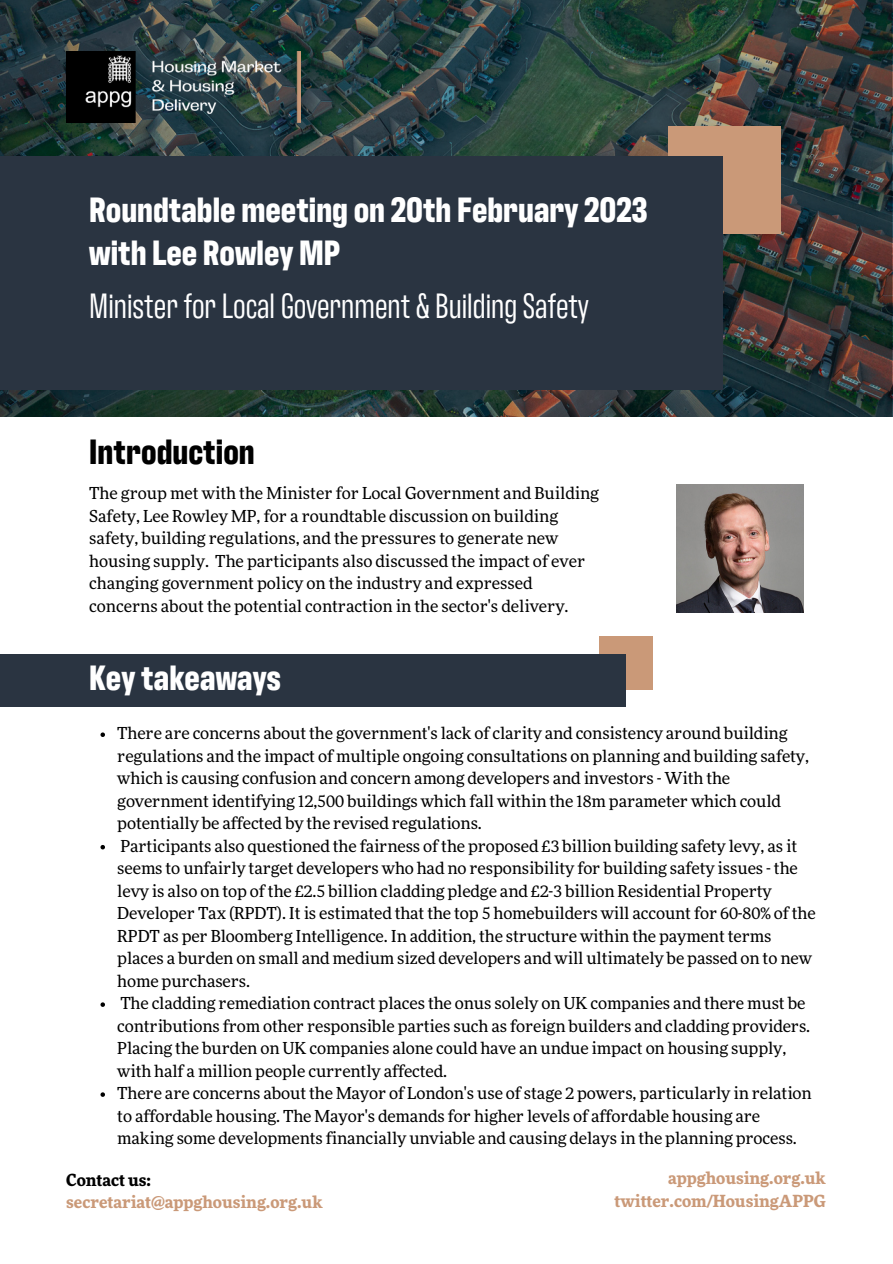
<style>
.page{position:relative;width:893px;height:1264px;background:#fff}
.page>*{position:absolute;margin:0;border:0;box-sizing:border-box;transform-origin:0 0}
.t1{font:700 36px/42.8px "Antarctican Headline";color:#fff}
.t2{font:36px "Antarctican Headline";color:#fff}
.t3{font:700 36px "Antarctican Headline";color:#000}
.t4{font:16.5px/22.5px "More Pro";letter-spacing:-.005em;color:#000}
.t5{font:700 16.5px/22.5px "More Pro";color:#ca9978;text-align:right}
.t6{font:700 16.5px "More Pro";color:#000}
</style>
<div class="page">
<img style="left:0;top:0;width:891px;height:416px">
<img style="left:676px;top:485px;width:127px;height:127px">
<div style="left:668px;top:126px;width:112px;height:107px;background:#ca9978"></div>
<div style="left:0;top:157px;width:722px;height:232px;background:#2a3441"></div>
<div style="left:599px;top:635px;width:53px;height:54px;background:#ca9978"></div>
<div style="left:0;top:654px;width:625px;height:52px;background:#2a3441"></div>
<img style="left:66px;top:51px;width:234px;height:72px">
<svg style="left:100px;top:732px;width:5px;height:5px"></svg>
<svg style="left:100px;top:845px;width:5px;height:4px"></svg>
<svg style="left:100px;top:1002px;width:5px;height:4px"></svg>
<svg style="left:100px;top:1092px;width:5px;height:4px"></svg>
<h1 class="t1" style="left:89px;top:190px;width:560px">Roundtable meeting on 20th February 2023 with Lee Rowley MP</h1>
<h1 class="t2" style="left:89px;top:289px;width:501px">Minister for Local Government &amp; Building Safety</h1>
<h1 class="t3" style="left:89px;top:435px;width:167px">Introduction</h1>
<p class="t4" style="left:89px;top:483px;width:511px">The group met with the Minister for Local Government and Building Safety, Lee Rowley MP, for a roundtable discussion on building safety, building regulations, and the pressures to generate new housing supply. The participants also discussed the impact of ever changing government policy on the industry and expressed concerns about the potential contraction in the sector's delivery.</p>
<h1 class="t1" style="left:89px;top:658px;width:193px">Key takeaways</h1>
<p class="t4" style="left:117px;top:723px;width:699px">There are concerns about the government's lack of clarity and consistency around building regulations and the impact of multiple ongoing consultations on planning and building safety, which is causing confusion and concern among developers and investors - With the government identifying 12,500 buildings which fall within the 18m parameter which could potentially be affected by the revised regulations.<br>Participants also questioned the fairness of the proposed £3 billion building safety levy, as it seems to unfairly target developers who had no responsibility for building safety issues - the levy is also on top of the £2.5 billion cladding pledge and £2-3 billion Residential Property Developer Tax (RPDT). It is estimated that the top 5 homebuilders will account for 60-80% of the RPDT as per Bloomberg Intelligence. In addition, the structure within the payment terms places a burden on small and medium sized developers and will ultimately be passed on to new home purchasers.<br>The cladding remediation contract places the onus solely on UK companies and there must be contributions from other responsible parties such as foreign builders and cladding providers.<br>Placing the burden on UK companies alone could have an undue impact on housing supply, with half a million people currently affected.<br>There are concerns about the Mayor of London's use of stage 2 powers, particularly in relation to affordable housing. The Mayor's demands for higher levels of affordable housing are making some developments financially unviable and causing delays in the planning process.</p>
<p class="t5" style="left:614px;top:1168px;width:213px">appghousing.org.uk twitter.com/HousingAPPG</p>
<p class="t6" style="left:66px;top:1172px;width:86px">Contact us:</p>
<p class="t5" style="left:66px;top:1191px;width:258px">secretariat@appghousing.org.uk</p>
</div>
